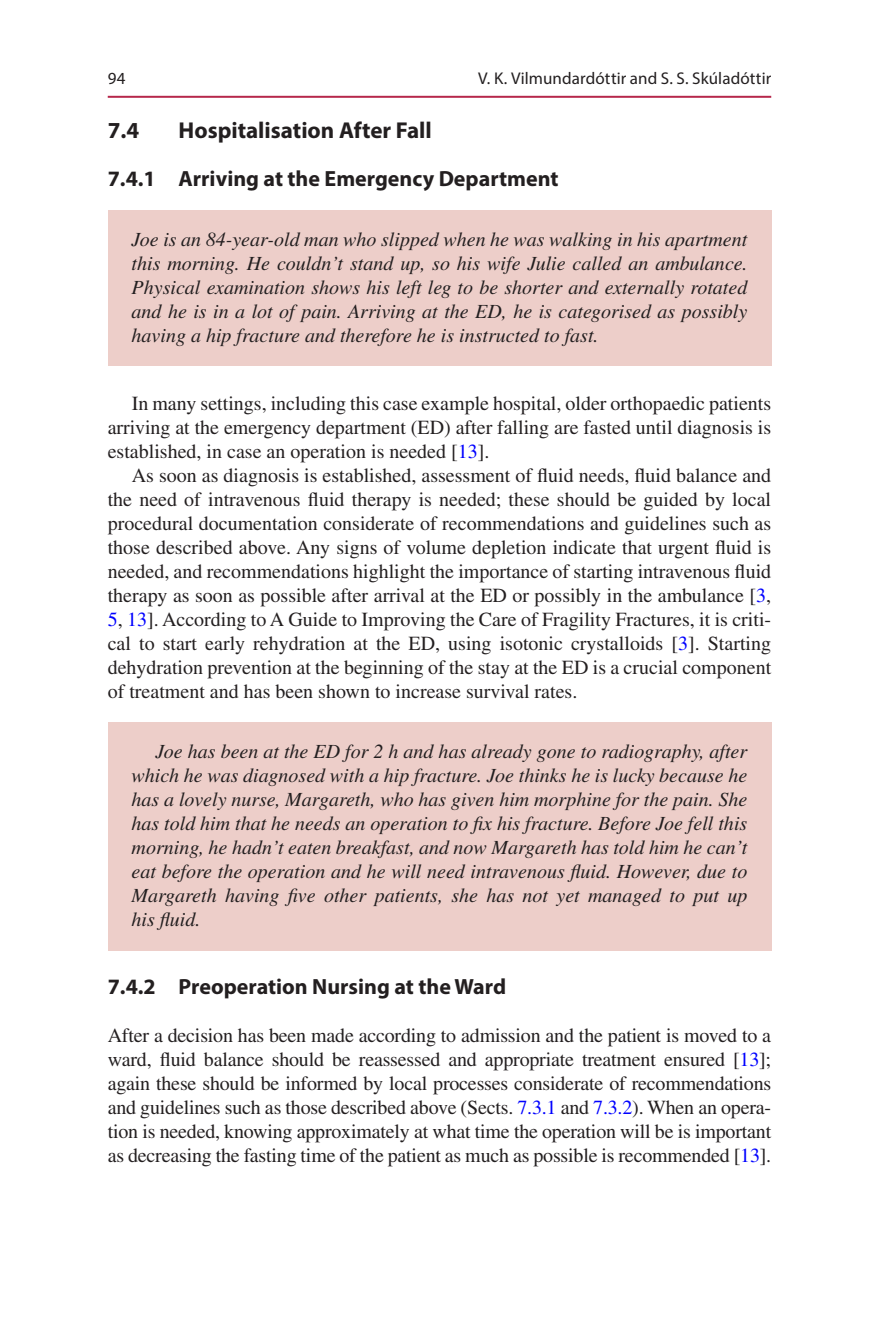
<style>
.page{position:relative;width:879px;height:1333px;background:#fff}
.page>*{position:absolute;margin:0;border:0;box-sizing:border-box;transform-origin:0 0}
.t1{font:700 23px "Myriad Pro";color:#231f20}
.t2{font:700 22px "Myriad Pro";color:#231f20}
.t3{font:20px/24px "Times LT Std";color:#231f20;text-align:justify}
.t4{font:italic 20px/24px "Times LT Std";color:#231f20;text-align:justify}
.t5{font:17px "Myriad Pro Regular 2";letter-spacing:.005em;color:#231f20}
.t6{font:17px "Myriad Pro";color:#231f20}
.s1{color:#00f}
</style>
<div class="page">
<div style="left:108px;top:210px;width:663px;height:156px;background:#edcec9"></div>
<div style="left:108px;top:722px;width:663px;height:228px;background:#edcec9"></div>
<hr style="left:108px;top:96px;width:663px;height:2px;background:#b6274b">
<p class="t5" style="left:478px;top:68px;width:294px">V. K. Vilmundardóttir and S. S. Skúladóttir</p>
<p class="t6" style="left:108px;top:68px;width:19px">94</p>
<p class="t1" style="left:108px;top:115px;width:33px">7.4</p>
<p class="t1" style="left:179px;top:115px;width:255px">Hospitalisation After Fall</p>
<p class="t2" style="left:108px;top:164px;width:452px">7.4.1 Arriving at the Emergency Department</p>
<p class="t4" style="left:132px;top:227px;width:617px">Joe is an 84-year-old man who slipped when he was walking in his apartment this morning. He couldn’t stand up, so his wife Julie called an ambulance.<br>Physical examination shows his left leg to be shorter and externally rotated and he is in a lot of pain. Arriving at the ED, he is categorised as possibly having a hip fracture and therefore he is instructed to fast.</p>
<p class="t3" style="left:108px;top:391px;width:665px;text-indent:24px">In many settings, including this case example hospital, older orthopaedic patients arriving at the emergency department (ED) after falling are fasted until diagnosis is established, in case an operation is needed [<span class="s1">13</span>].</p>
<p class="t3" style="left:108px;top:463px;width:665px;text-indent:24px">As soon as diagnosis is established, assessment of fluid needs, fluid balance and the need of intravenous fluid therapy is needed; these should be guided by local procedural documentation considerate of recommendations and guidelines such as those described above. Any signs of volume depletion indicate that urgent fluid is needed, and recommendations highlight the importance of starting intravenous fluid therapy as soon as possible after arrival at the ED or possibly in the ambulance [<span class="s1">3</span>, <span class="s1">5</span>, <span class="s1">13</span>]. According to A Guide to Improving the Care of Fragility Fractures, it is criti&shy;cal to start early rehydration at the ED, using isotonic crystalloids [<span class="s1">3</span>]. Starting dehydration prevention at the beginning of the stay at the ED is a crucial component of treatment and has been shown to increase survival rates.</p>
<p class="t4" style="left:132px;top:739px;width:617px;text-indent:24px">Joe has been at the ED for 2 h and has already gone to radiography, after which he was diagnosed with a hip fracture. Joe thinks he is lucky because he has a lovely nurse, Margareth, who has given him morphine for the pain. She has told him that he needs an operation to fix his fracture. Before Joe fell this morning, he hadn’t eaten breakfast, and now Margareth has told him he can’t eat before the operation and he will need intravenous fluid. However, due to Margareth having five other patients, she has not yet managed to put up his fluid.</p>
<p class="t2" style="left:108px;top:972px;width:400px">7.4.2 Preoperation Nursing at the Ward</p>
<p class="t3" style="left:108px;top:1023px;width:665px">After a decision has been made according to admission and the patient is moved to a ward, fluid balance should be reassessed and appropriate treatment ensured [<span class="s1">13</span>]; again these should be informed by local processes considerate of recommendations and guidelines such as those described above (Sects. <span class="s1">7.3.1</span> and <span class="s1">7.3.2</span>). When an opera&shy;tion is needed, knowing approximately at what time the operation will be is important as decreasing the fasting time of the patient as much as possible is recommended [<span class="s1">13</span>].</p>
</div>
